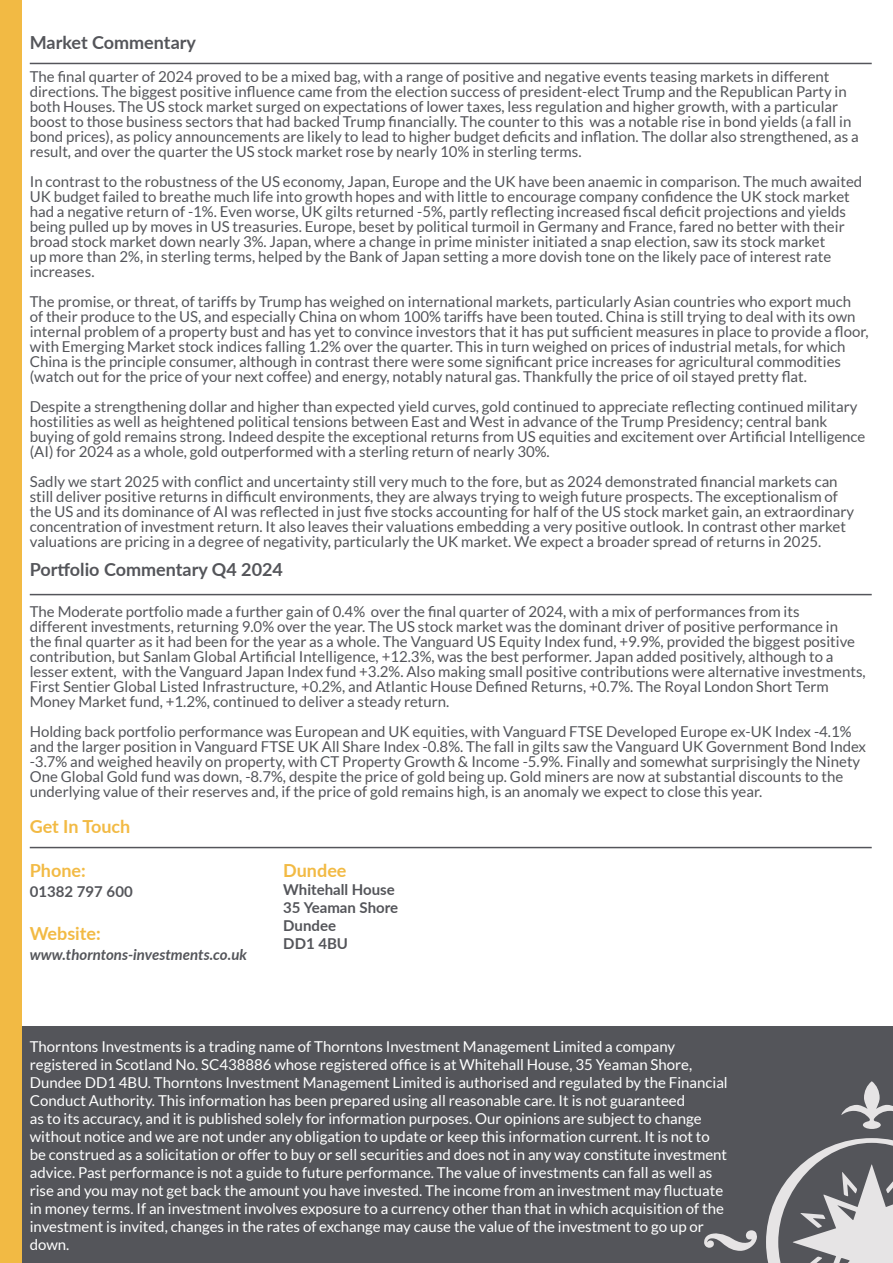
<style>
.page{position:relative;width:893px;height:1263px;background:#fff}
.page>*{position:absolute;margin:0;border:0;box-sizing:border-box;transform-origin:0 0}
.t1{font:700 18px "Lato";color:#54555a}
.t2{font:700 18px "Lato";color:#f2ba44}
.t3{font:15px/15px "Lato";color:#54555a}
.t4{font:15px/18px "Lato";color:#fff}
.t5{font:700 15px "Lato";color:#54555a}
.t6{font:italic 700 15px "Lato";color:#54555a}
</style>
<div class="page">
<div style="left:0;top:1026px;width:893px;height:237px;background:#54555a"></div>
<hr style="left:30px;top:63px;width:842px;height:1px;background:#54555a">
<svg style="left:766px;top:1138px;width:127px;height:125px"></svg>
<svg style="left:841px;top:1081px;width:52px;height:48px"></svg>
<svg style="left:704px;top:1230px;width:53px;height:21px"></svg>
<hr style="left:30px;top:594px;width:842px;height:1px;background:#54555a">
<hr style="left:30px;top:847px;width:842px;height:1px;background:#54555a">
<div style="left:0;top:0;width:21px;height:1263px;background:#f2ba44"></div>
<p class="t1" style="left:30px;top:29px;width:168px">Market Commentary</p>
<p class="t3" style="left:30px;top:68px;width:831px">The final quarter of 2024 proved to be a mixed bag, with a range of positive and negative events teasing markets in different directions. The biggest positive influence came from the election success of president-elect Trump and the Republican Party in both Houses. The US stock market surged on expectations of lower taxes, less regulation and higher growth, with a particular boost to those business sectors that had backed Trump financially. The counter to this was a notable rise in bond yields (a fall in bond prices), as policy announcements are likely to lead to higher budget deficits and inflation. The dollar also strengthened, as a result, and over the quarter the US stock market rose by nearly 10% in sterling terms.</p>
<p class="t3" style="left:30px;top:173px;width:834px">In contrast to the robustness of the US economy, Japan, Europe and the UK have been anaemic in comparison. The much awaited UK budget failed to breathe much life into growth hopes and with little to encourage company confidence the UK stock market had a negative return of -1%. Even worse, UK gilts returned -5%, partly reflecting increased fiscal deficit projections and yields being pulled up by moves in US treasuries. Europe, beset by political turmoil in Germany and France, fared no better with their broad stock market down nearly 3%. Japan, where a change in prime minister initiated a snap election, saw its stock market<br>up more than 2%, in sterling terms, helped by the Bank of Japan setting a more dovish tone on the likely pace of interest rate increases.</p>
<p class="t3" style="left:30px;top:293px;width:840px">The promise, or threat, of tariffs by Trump has weighed on international markets, particularly Asian countries who export much<br>of their produce to the US, and especially China on whom 100% tariffs have been touted. China is still trying to deal with its own internal problem of a property bust and has yet to convince investors that it has put sufficient measures in place to provide a floor, with Emerging Market stock indices falling 1.2% over the quarter. This in turn weighed on prices of industrial metals, for which China is the principle consumer, although in contrast there were some significant price increases for agricultural commodities (watch out for the price of your next coffee) and energy, notably natural gas. Thankfully the price of oil stayed pretty flat.</p>
<p class="t3" style="left:30px;top:398px;width:837px">Despite a strengthening dollar and higher than expected yield curves, gold continued to appreciate reflecting continued military hostilities as well as heightened political tensions between East and West in advance of the Trump Presidency; central bank buying of gold remains strong. Indeed despite the exceptional returns from US equities and excitement over Artificial Intelligence (AI) for 2024 as a whole, gold outperformed with a sterling return of nearly 30%.</p>
<p class="t3" style="left:30px;top:473px;width:826px">Sadly we start 2025 with conflict and uncertainty still very much to the fore, but as 2024 demonstrated financial markets can still deliver positive returns in difficult environments, they are always trying to weigh future prospects. The exceptionalism of the US and its dominance of AI was reflected in just five stocks accounting for half of the US stock market gain, an extraordinary concentration of investment return. It also leaves their valuations embedding a very positive outlook. In contrast other market valuations are pricing in a degree of negativity, particularly the UK market. We expect a broader spread of returns in 2025.</p>
<p class="t1" style="left:30px;top:556px;width:255px">Portfolio Commentary Q4 2024</p>
<p class="t3" style="left:30px;top:604px;width:837px">The Moderate portfolio made a further gain of 0.4% over the final quarter of 2024, with a mix of performances from its<br>different investments, returning 9.0% over the year. The US stock market was the dominant driver of positive performance in<br>the final quarter as it had been for the year as a whole. The Vanguard US Equity Index fund, +9.9%, provided the biggest positive contribution, but Sanlam Global Artificial Intelligence, +12.3%, was the best performer. Japan added positively, although to a lesser extent, with the Vanguard Japan Index fund +3.2%. Also making small positive contributions were alternative investments, First Sentier Global Listed Infrastructure, +0.2%, and Atlantic House Defined Returns, +0.7%. The Royal London Short Term Money Market fund, +1.2%, continued to deliver a steady return.</p>
<p class="t3" style="left:30px;top:724px;width:838px">Holding back portfolio performance was European and UK equities, with Vanguard FTSE Developed Europe ex-UK Index -4.1% and the larger position in Vanguard FTSE UK All Share Index -0.8%. The fall in gilts saw the Vanguard UK Government Bond Index -3.7% and weighed heavily on property, with CT Property Growth &amp; Income -5.9%. Finally and somewhat surprisingly the Ninety One Global Gold fund was down, -8.7%, despite the price of gold being up. Gold miners are now at substantial discounts to the underlying value of their reserves and, if the price of gold remains high, is an anomaly we expect to close this year.</p>
<p class="t2" style="left:30px;top:813px;width:102px">Get In Touch</p>
<p class="t2" style="left:30px;top:857px;width:57px">Phone:</p>
<p class="t5" style="left:30px;top:880px;width:104px">01382 797 600</p>
<p class="t2" style="left:30px;top:920px;width:72px">Website:</p>
<p class="t6" style="left:30px;top:943px;width:219px">www.thorntons-investments.co.uk</p>
<p class="t2" style="left:283px;top:857px;width:65px">Dundee</p>
<p class="t5" style="left:283px;top:878px;width:113px">Whitehall House</p>
<p class="t5" style="left:283px;top:896px;width:116px">35 Yeaman Shore</p>
<p class="t5" style="left:283px;top:914px;width:54px">Dundee</p>
<p class="t5" style="left:283px;top:932px;width:66px">DD1 4BU</p>
<p class="t4" style="left:30px;top:1037px;width:699px">Thorntons Investments is a trading name of Thorntons Investment Management Limited a company registered in Scotland No. SC438886 whose registered office is at Whitehall House, 35 Yeaman Shore, Dundee DD1 4BU. Thorntons Investment Management Limited is authorised and regulated by the Financial Conduct Authority. This information has been prepared using all reasonable care. It is not guaranteed<br>as to its accuracy, and it is published solely for information purposes. Our opinions are subject to change without notice and we are not under any obligation to update or keep this information current. It is not to be construed as a solicitation or offer to buy or sell securities and does not in any way constitute investment advice. Past performance is not a guide to future performance. The value of investments can fall as well as rise and you may not get back the amount you have invested. The income from an investment may fluctuate in money terms. If an investment involves exposure to a currency other than that in which acquisition of the investment is invited, changes in the rates of exchange may cause the value of the investment to go up or down.</p>
</div>
